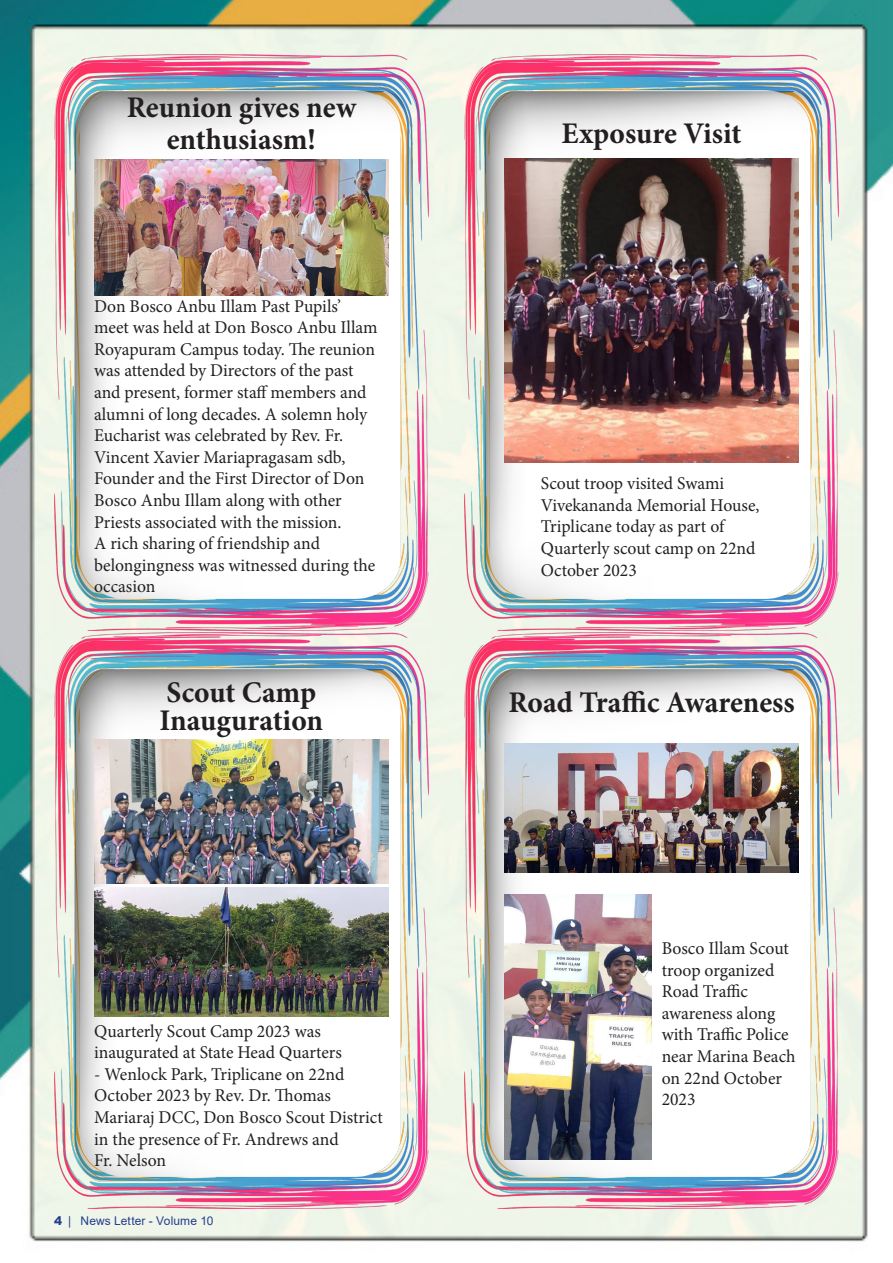
<style>
.page{position:relative;width:893px;height:1263px;background:#fff}
.page>*{position:absolute;margin:0;border:0;box-sizing:border-box;transform-origin:0 0}
.t1{font:700 30px/31.5px "Minion Pro";color:#231f20;text-align:center}
.t2{font:18px/21.6px "Minion Pro";color:#231f20}
.t3{font:12px "Arial";letter-spacing:.015em;color:#0a3665}
.t4{font:12px "Arial";letter-spacing:.01em;color:#253f8e}
.s1{font-weight:900}
</style>
<div class="page">
<img style="left:0;top:0;width:893px;height:1242px">
<img style="left:54px;top:54px;width:375px;height:1155px">
<img style="left:464px;top:54px;width:375px;height:1155px">
<img style="left:94px;top:159px;width:295px;height:137px">
<img style="left:504px;top:743px;width:295px;height:129px">
<img style="left:94px;top:739px;width:295px;height:144px">
<img style="left:504px;top:895px;width:148px;height:265px">
<img style="left:94px;top:888px;width:295px;height:128px">
<img style="left:504px;top:159px;width:295px;height:303px">
<p class="t1" style="left:127px;top:92px;width:231px">Reunion gives new enthusiasm!</p>
<p class="t2" style="left:94px;top:295px;width:285px">Don Bosco Anbu Illam Past Pupils’ meet was held at Don Bosco Anbu Illam Royapuram Campus today. The reunion was attended by Directors of the past and present, former staff members and alumni of long decades. A solemn holy Eucharist was celebrated by Rev. Fr.<br>Vincent Xavier Mariapragasam sdb, Founder and the First Director of Don Bosco Anbu Illam along with other Priests associated with the mission.<br>A rich sharing of friendship and belongingness was witnessed during the occasion</p>
<p class="t1" style="left:160px;top:677px;width:165px;line-height:28.5px;text-align:left">Scout Camp<br>Inauguration</p>
<p class="t2" style="left:94px;top:1020px;width:249px">Quarterly Scout Camp 2023 was inaugurated at State Head Quarters</p>
<p class="t2" style="left:94px;top:1063px;width:290px">- Wenlock Park, Triplicane on 22nd October 2023 by Rev. Dr. Thomas Mariaraj DCC, Don Bosco Scout District in the presence of Fr. Andrews and</p>
<p class="t2" style="left:94px;top:1150px;width:74px">Fr. Nelson</p>
<p class="t3" style="left:54px;top:1213px;width:227px"><span class="s1">4</span> | CHENNAI HUB - INM Annual Report</p>
<p class="t4" style="left:80px;top:1213px;width:135px">News Letter - Volume 10</p>
<p class="t1" style="left:562px;top:117px;width:181px">Exposure Visit</p>
<p class="t2" style="left:541px;top:473px;width:220px">Scout troop visited Swami<br>Vivekananda Memorial House,<br>Triplicane today as part of<br>Quarterly scout camp on 22nd<br>October 2023</p>
<p class="t1" style="left:508px;top:686px;width:288px">Road Traffic Awareness</p>
<p class="t2" style="left:662px;top:937px;width:135px">Bosco Illam Scout troop organized<br>Road Traffic awareness along with Traffic Police near Marina Beach on 22nd October<br>2023</p>
</div>
